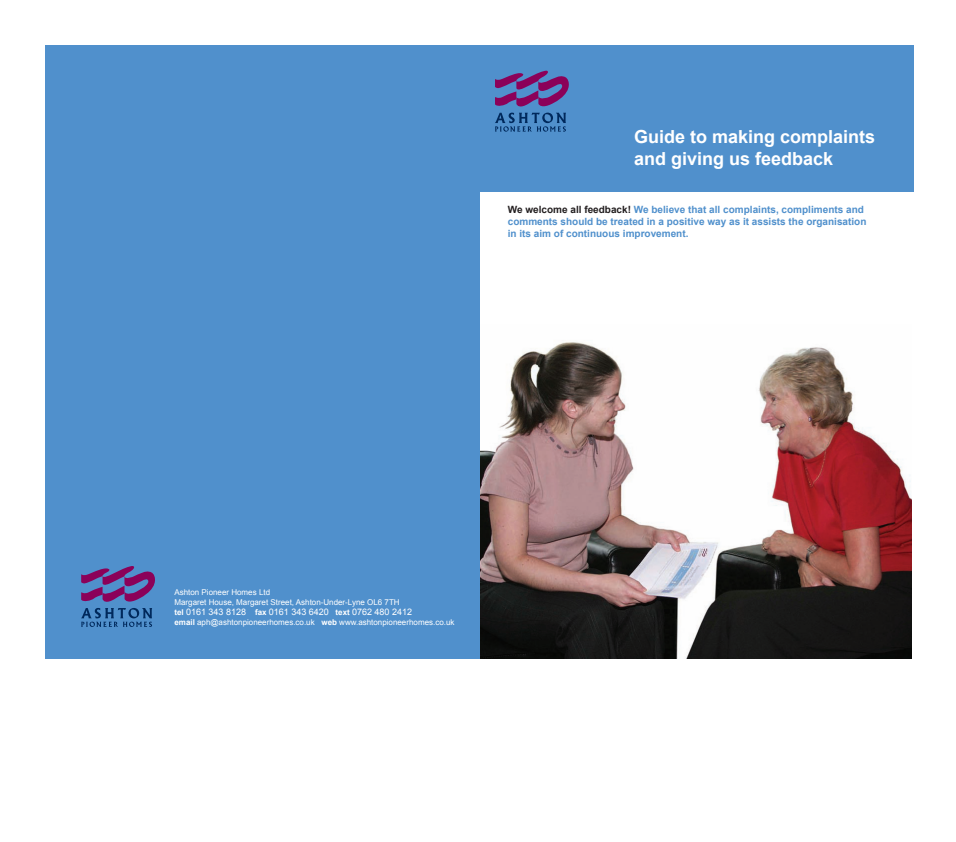
<style>
.page{position:relative;width:956px;height:842px;background:#fff}
.page>*{position:absolute;margin:0;border:0;box-sizing:border-box;transform-origin:0 0}
.t1{font:700 18px/21.6px "Arial";color:#fff}
.t2{font:700 10px/12px "Arial";color:#5090cc}
.t3{font:9px "Arial";color:#fff}
.t4{font:8px "Arial";color:#fff}
.s1{color:#231f20}
.s2{font-weight:700;font-size:8px}
.s3{font-weight:700}
</style>
<div class="page">
<div style="left:479px;top:45px;width:434px;height:147px;background:#5090cc"></div>
<img style="left:479px;top:324px;width:432px;height:335px">
<svg style="left:495px;top:71px;width:73px;height:61px"></svg>
<div style="left:45px;top:45px;width:434px;height:613px;background:#5090cc"></div>
<svg style="left:81px;top:566px;width:74px;height:61px"></svg>
<p class="t1" style="left:634px;top:126px;width:243px">Guide to making complaints and giving us feedback</p>
<p class="t2" style="left:507px;top:204px;width:360px"><span class="s1">We welcome all feedback!</span> We believe that all complaints, compliments and comments should be treated in a positive way as it assists the organisation in its aim of continuous improvement.</p>
<p class="t4" style="left:174px;top:587px;width:97px">Ashton Pioneer Homes Ltd</p>
<p class="t4" style="left:174px;top:597px;width:227px">Margaret House, Margaret Street, Ashton-Under-Lyne OL6 7TH</p>
<p class="t3" style="left:174px;top:606px;width:239px"><span class="s2">tel</span> 0161 343 8128 <span class="s2">fax</span> 0161 343 6420 <span class="s2">text</span> 0762 480 2412</p>
<p class="t4" style="left:174px;top:617px;width:281px"><span class="s3">email</span> aph@ashtonpioneerhomes.co.uk <span class="s3">web</span> www.ashtonpioneerhomes.co.uk</p>
</div>
